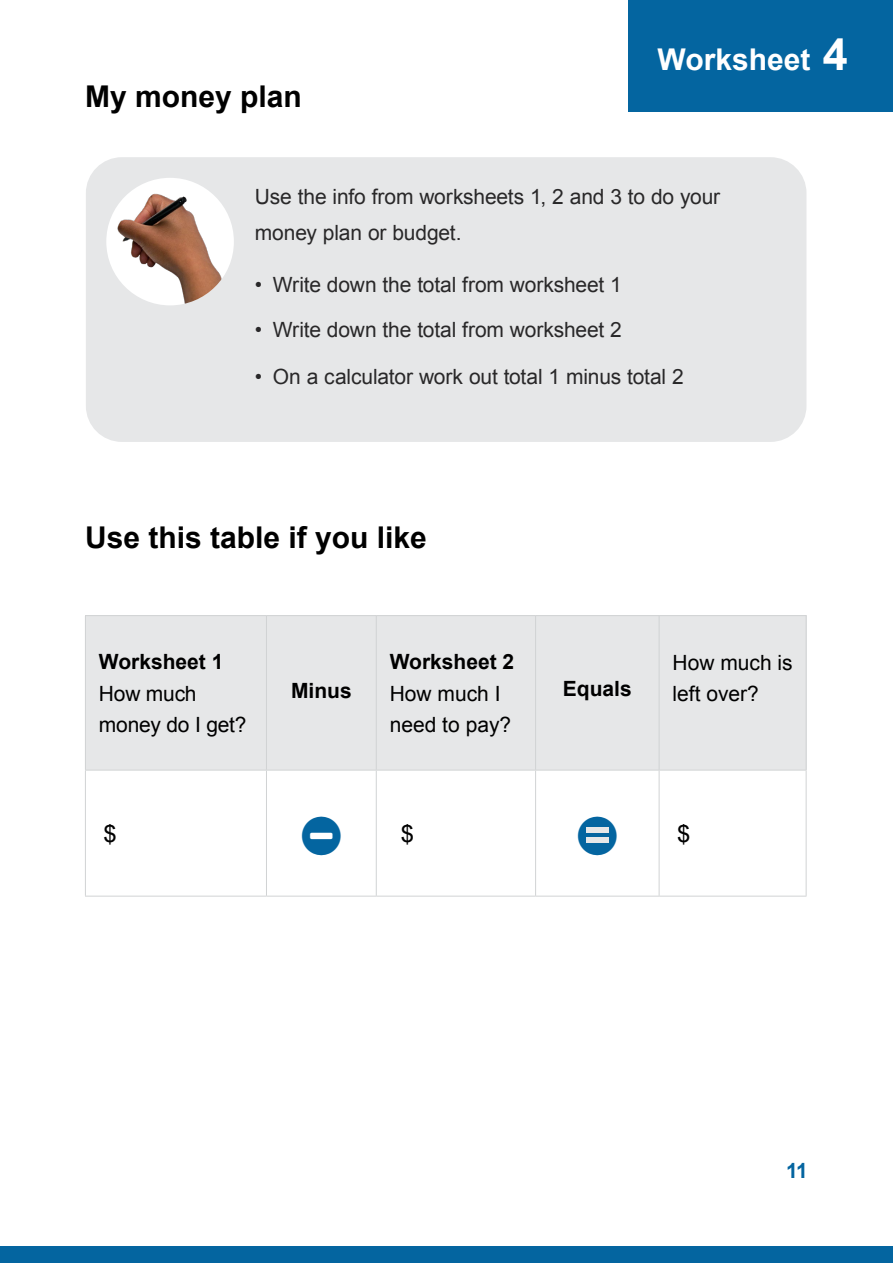
<style>
.page{position:relative;width:893px;height:1263px;background:#fff}
.page>*{position:absolute;margin:0;border:0;box-sizing:border-box;transform-origin:0 0}
.t1{font:700 30px "Arial";color:#000}
.t2{font:700 30px "Arial";color:#fff}
.t3{font:24px "Arial";color:#000}
.t4{font:21px/36px "Arial";letter-spacing:-.005em;color:#292829}
.t5{font:21px/31.5px "Arial";color:#000}
.t6{font:700 21px "Arial";color:#000}
.t7{font:700 21px "Arial";color:#0465a0}
.s1{font-size:45px}
.s2{font-weight:700}
</style>
<div class="page">
<div style="left:0;top:1246px;width:893px;height:17px;background:#0465a0"></div>
<div style="left:85px;top:616px;width:181px;height:154px;background:#e6e7e8"></div>
<div style="left:266px;top:616px;width:110px;height:154px;background:#e6e7e8"></div>
<div style="left:376px;top:616px;width:160px;height:154px;background:#e6e7e8"></div>
<div style="left:536px;top:616px;width:123px;height:154px;background:#e6e7e8"></div>
<div style="left:659px;top:616px;width:147px;height:154px;background:#e6e7e8"></div>
<hr style="left:85px;top:615px;width:181px;height:1px;background:#d1d3d4">
<hr style="left:85px;top:616px;width:1px;height:154px;background:#d1d3d4">
<hr style="left:266px;top:615px;width:110px;height:1px;background:#d1d3d4">
<hr style="left:266px;top:616px;width:1px;height:154px;background:#d1d3d4">
<hr style="left:376px;top:615px;width:160px;height:1px;background:#d1d3d4">
<hr style="left:376px;top:616px;width:1px;height:154px;background:#d1d3d4">
<hr style="left:536px;top:615px;width:123px;height:1px;background:#d1d3d4">
<hr style="left:535px;top:616px;width:1px;height:154px;background:#d1d3d4">
<hr style="left:659px;top:615px;width:147px;height:1px;background:#d1d3d4">
<hr style="left:659px;top:616px;width:1px;height:154px;background:#d1d3d4">
<hr style="left:806px;top:616px;width:1px;height:154px;background:#d1d3d4">
<hr style="left:85px;top:770px;width:181px;height:1px;background:#d1d3d4">
<hr style="left:85px;top:770px;width:1px;height:126px;background:#d1d3d4">
<hr style="left:266px;top:770px;width:110px;height:1px;background:#d1d3d4">
<hr style="left:266px;top:770px;width:1px;height:126px;background:#d1d3d4">
<hr style="left:376px;top:770px;width:160px;height:1px;background:#d1d3d4">
<hr style="left:376px;top:770px;width:1px;height:126px;background:#d1d3d4">
<hr style="left:536px;top:770px;width:123px;height:1px;background:#d1d3d4">
<hr style="left:535px;top:770px;width:1px;height:126px;background:#d1d3d4">
<hr style="left:659px;top:770px;width:147px;height:1px;background:#d1d3d4">
<hr style="left:659px;top:770px;width:1px;height:126px;background:#d1d3d4">
<hr style="left:806px;top:770px;width:1px;height:126px;background:#d1d3d4">
<hr style="left:85px;top:896px;width:181px;height:1px;background:#d1d3d4">
<hr style="left:266px;top:896px;width:110px;height:1px;background:#d1d3d4">
<hr style="left:376px;top:896px;width:160px;height:1px;background:#d1d3d4">
<hr style="left:536px;top:896px;width:123px;height:1px;background:#d1d3d4">
<hr style="left:659px;top:896px;width:147px;height:1px;background:#d1d3d4">
<div style="left:628px;top:0;width:265px;height:112px;background:#0465a0"></div>
<div style="left:86px;top:157px;width:720px;height:285px;background:#e6e7e8;border-radius:36px"></div>
<div style="left:106px;top:178px;width:128px;height:127px;background:#fff;border-radius:50%"></div>
<img style="left:114px;top:189px;width:120px;height:116px">
<svg style="left:586px;top:827px;width:23px;height:16px"></svg>
<h1 class="t1" style="left:85px;top:77px;width:218px">My money plan</h1>
<h1 class="t2" style="left:658px;top:39px;width:192px">Worksheet <span class="s1">4</span></h1>
<p class="t4" style="left:255px;top:178px;width:467px">Use the info from worksheets 1, 2 and 3 to do your money plan or budget.</p>
<p class="t4" style="left:255px;top:267px;width:369px">• Write down the total from worksheet 1</p>
<p class="t4" style="left:255px;top:312px;width:369px">• Write down the total from worksheet 2</p>
<p class="t4" style="left:255px;top:358px;width:430px">• On a calculator work out total 1 minus total 2</p>
<h1 class="t1" style="left:85px;top:517px;width:343px">Use this table if you like</h1>
<p class="t5" style="left:99px;top:646px;width:149px"><span class="s2">Worksheet 1<br></span>How much money do I get?</p>
<p class="t6" style="left:291px;top:676px;width:62px">Minus</p>
<p class="t5" style="left:390px;top:646px;width:126px"><span class="s2">Worksheet 2<br></span>How much I need to pay?</p>
<p class="t6" style="left:563px;top:675px;width:70px">Equals</p>
<p class="t5" style="left:673px;top:647px;width:122px">How much is left over?</p>
<p class="t3" style="left:103px;top:818px;width:15px">$</p>
<p class="t3" style="left:401px;top:818px;width:15px">$</p>
<p class="t3" style="left:677px;top:818px;width:15px">$</p>
<p class="t7" style="left:786px;top:1157px;width:23px">11</p>
</div>
